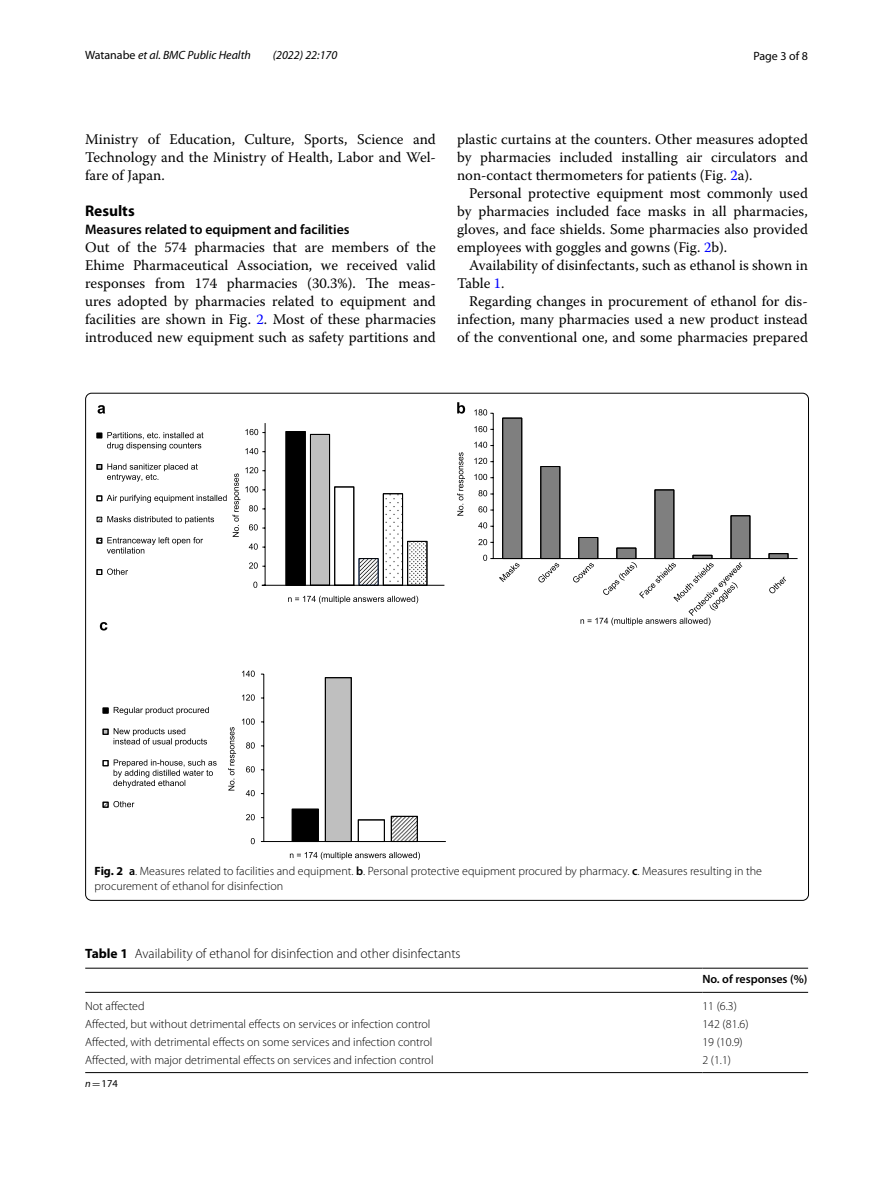
<style>
.page{position:relative;width:893px;height:1187px;background:#fff}
.page>*{position:absolute;margin:0;border:0;box-sizing:border-box;transform-origin:0 0}
.t1{font:700 15.45px "Myriad Pro";color:#000}
.t2{font:14.7px/18px "Warnock Pro";color:#000;text-align:justify}
.t3{font:600 13.8px "Myriad Pro";color:#000}
.t4{font:300 13.5px "Myriad Pro";color:#000}
.t5{font:300 12px/15px "Myriad Pro";color:#000}
.t6{font:italic 12px "Myriad Pro";color:#000}
.t7{font:600 12px "Myriad Pro";color:#000}
.t8{font:12px "Myriad Pro";color:#000}
.t9{font:10.5px "Myriad Pro";color:#000}
.s1{font-style:normal}
.s2{color:#00f}
.s3{font-weight:700}
.s4{font-weight:600}
.s5{font-style:italic}
.s6{font-family:"MTSY"}
</style>
<div class="page">
<svg style="left:288px;top:595px;width:130px;height:8px"></svg>
<svg style="left:97px;top:423px;width:348px;height:165px"></svg>
<svg style="left:490px;top:412px;width:307px;height:147px"></svg>
<svg style="left:483px;top:554px;width:4px;height:7px"></svg>
<svg style="left:478px;top:539px;width:9px;height:6px"></svg>
<svg style="left:478px;top:522px;width:9px;height:6px"></svg>
<svg style="left:478px;top:506px;width:9px;height:6px"></svg>
<svg style="left:478px;top:490px;width:9px;height:6px"></svg>
<svg style="left:474px;top:474px;width:13px;height:6px"></svg>
<svg style="left:474px;top:458px;width:13px;height:6px"></svg>
<svg style="left:474px;top:441px;width:13px;height:7px"></svg>
<svg style="left:474px;top:426px;width:13px;height:6px"></svg>
<svg style="left:474px;top:409px;width:13px;height:6px"></svg>
<svg style="left:457px;top:452px;width:8px;height:63px"></svg>
<svg style="left:499px;top:417px;width:290px;height:208px"></svg>
<svg style="left:242px;top:670px;width:204px;height:174px"></svg>
<svg style="left:103px;top:707px;width:106px;height:7px"></svg>
<svg style="left:103px;top:728px;width:104px;height:18px"></svg>
<svg style="left:103px;top:759px;width:114px;height:28px"></svg>
<svg style="left:103px;top:801px;width:31px;height:6px"></svg>
<svg style="left:290px;top:851px;width:130px;height:8px"></svg>
<svg style="left:228px;top:727px;width:8px;height:63px"></svg>
<svg style="left:98px;top:405px;width:7px;height:8px"></svg>
<svg style="left:457px;top:402px;width:8px;height:11px"></svg>
<svg style="left:100px;top:622px;width:8px;height:8px"></svg>
<hr style="left:85px;top:967px;width:617px;height:1px;background:#000">
<hr style="left:85px;top:992px;width:617px;height:1px;background:#000">
<hr style="left:702px;top:967px;width:106px;height:1px;background:#000">
<hr style="left:702px;top:992px;width:106px;height:1px;background:#000">
<hr style="left:85px;top:1072px;width:617px;height:1px;background:#000">
<hr style="left:702px;top:1072px;width:106px;height:1px;background:#000">
<p class="t6" style="left:85px;top:48px;width:167px"><span class="s1">Watanabe</span> et al. BMC Public Health</p>
<p class="t6" style="left:273px;top:48px;width:66px">(2022) 22:170</p>
<p class="t8" style="left:753px;top:48px;width:56px">Page 3 of 8</p>
<p class="t2" style="left:85px;top:130px;width:352px">Ministry of Education, Culture, Sports, Science and Technology and the Ministry of Health, Labor and Wel&shy;fare of Japan.</p>
<p class="t1" style="left:85px;top:200px;width:51px">Results</p>
<p class="t3" style="left:85px;top:220px;width:266px">Measures related to equipment and facilities</p>
<p class="t2" style="left:85px;top:238px;width:352px">Out of the 574 pharmacies that are members of the Ehime Pharmaceutical Association, we received valid responses from 174 pharmacies (30.3%). The meas&shy;ures adopted by pharmacies related to equipment and facilities are shown in Fig. <span class="s2">2</span>. Most of these pharmacies introduced new equipment such as safety partitions and</p>
<p class="t2" style="left:457px;top:130px;width:352px">plastic curtains at the counters. Other measures adopted by pharmacies included installing air circulators and non-contact thermometers for patients (Fig. <span class="s2">2</span>a).</p>
<p class="t2" style="left:457px;top:184px;width:352px;text-indent:12px">Personal protective equipment most commonly used by pharmacies included face masks in all pharmacies, gloves, and face shields. Some pharmacies also provided employees with goggles and gowns (Fig. <span class="s2">2</span>b).</p>
<p class="t2" style="left:457px;top:256px;width:352px;text-indent:12px">Availability of disinfectants, such as ethanol is shown in<br>Table <span class="s2">1</span>.</p>
<p class="t2" style="left:457px;top:292px;width:352px;text-indent:12px">Regarding changes in procurement of ethanol for dis&shy;infection, many pharmacies used a new product instead of the conventional one, and some pharmacies prepared</p>
<p class="t5" style="left:95px;top:863px;width:669px"><span class="s3">Fig. 2</span> <span class="s4">a</span>. Measures related to facilities and equipment. <span class="s4">b</span>. Personal protective equipment procured by pharmacy. <span class="s4">c</span>. Measures resulting in the procurement of ethanol for disinfection</p>
<p class="t4" style="left:85px;top:946px;width:377px"><span class="s3">Table 1</span> Availability of ethanol for disinfection and other disinfectants</p>
<p class="t7" style="left:702px;top:970px;width:106px">No. of responses (%)</p>
<p class="t5" style="left:85px;top:998px;width:61px">Not affected</p>
<p class="t5" style="left:702px;top:998px;width:36px">11 (6.3)</p>
<p class="t5" style="left:85px;top:1016px;width:347px">Affected, but without detrimental effects on services or infection control</p>
<p class="t5" style="left:702px;top:1016px;width:48px">142 (81.6)</p>
<p class="t5" style="left:85px;top:1034px;width:349px">Affected, with detrimental effects on some services and infection control</p>
<p class="t5" style="left:702px;top:1034px;width:42px">19 (10.9)</p>
<p class="t5" style="left:85px;top:1052px;width:350px">Affected, with major detrimental effects on services and infection control</p>
<p class="t5" style="left:702px;top:1052px;width:30px">2 (1.1)</p>
<p class="t9" style="left:85px;top:1076px;width:34px"><span class="s5">n</span><span class="s6">=</span>174</p>
</div>
